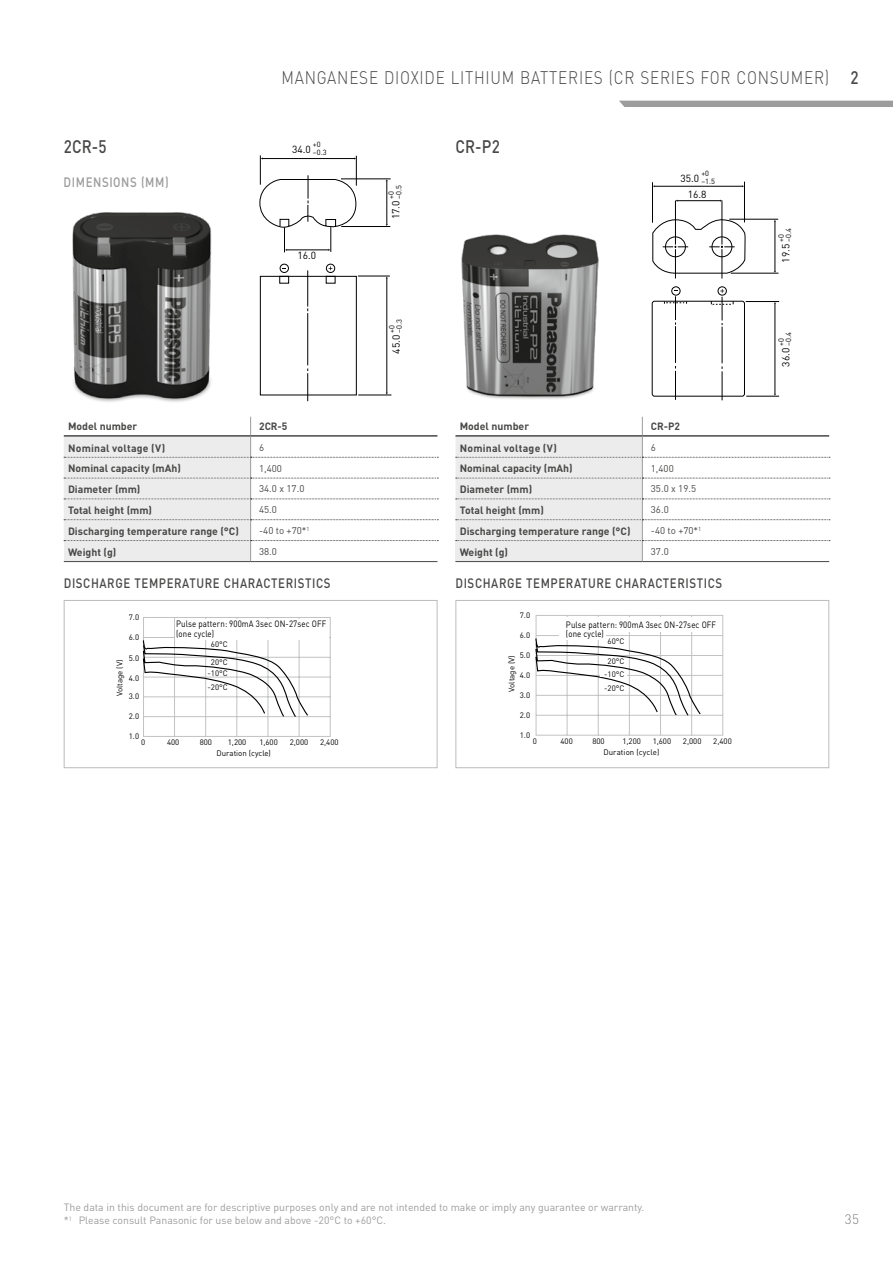
<style>
.page{position:relative;width:893px;height:1263px;background:#fff}
.page>*{position:absolute;margin:0;border:0;box-sizing:border-box;transform-origin:0 0}
.t1{font:300 18px "DIN";letter-spacing:.05em;color:#484847;scale:.85 1}
.t2{font:500 18px "DIN";letter-spacing:.01em;color:#484847;scale:.85 1}
.t3{font:500 13.5px "DIN";letter-spacing:.05em;color:#484847;scale:.85 1}
.t4{font:500 13.5px "DIN";letter-spacing:.05em;color:#9c9c9d;scale:.85 1}
.t5{font:300 13.5px "DIN";color:#7d7d7d}
.t6{font:700 10.5px "DIN";color:#484847}
.t7{font:10.5px/13.5px "DIN";color:#9c9c9d}
.t8{font:700 10.5px "DIN";letter-spacing:.02em;color:#484847}
.t9{font:10.2px "DIN";color:#000}
.t10{font:9.75px "DIN";color:#484847}
.t11{font:9.15px/9.4px "DIN";letter-spacing:.015em;color:#000;scale:.87 1}
.t12{font:7.95px "DIN";color:#000}
.t13{font:7.8px/12.6px "DIN";color:#000;text-align:center}
.t14{font:7.5px/7.5px "DIN";color:#000}
</style>
<div class="page">
<svg style="left:64px;top:417px;width:374px;height:144px"></svg>
<hr style="left:64px;top:561px;width:187px;height:1px;background:#484847">
<hr style="left:251px;top:561px;width:186px;height:1px;background:#484847">
<svg style="left:455px;top:417px;width:375px;height:144px"></svg>
<hr style="left:455px;top:561px;width:187px;height:1px;background:#484847">
<hr style="left:642px;top:561px;width:187px;height:1px;background:#484847">
<svg style="left:535px;top:615px;width:188px;height:121px"></svg>
<div style="left:600px;top:670px;width:27px;height:7px;background:#fff"></div>
<div style="left:559px;top:617px;width:47px;height:22px;background:#fff"></div>
<div style="left:595px;top:617px;width:123px;height:14px;background:#fff"></div>
<div style="left:455px;top:600px;width:374px;height:168px;border:1px solid #bbbcbc"></div>
<svg style="left:142px;top:617px;width:189px;height:120px"></svg>
<div style="left:64px;top:600px;width:373px;height:168px;border:1px solid #bbbcbc"></div>
<div style="left:652px;top:301px;width:93px;height:96px;border:1px solid #000;border-radius:2px"></div>
<hr style="left:675px;top:326px;width:1px;height:37px;background:#000">
<svg style="left:675px;top:366px;width:1px;height:34px"></svg>
<hr style="left:722px;top:327px;width:1px;height:36px;background:#000">
<svg style="left:722px;top:366px;width:1px;height:34px"></svg>
<hr style="left:652px;top:182px;width:1px;height:41px;background:#000">
<hr style="left:744px;top:182px;width:1px;height:40px;background:#000">
<hr style="left:746px;top:301px;width:33px;height:1px;background:#000">
<hr style="left:746px;top:396px;width:33px;height:1px;background:#000">
<hr style="left:775px;top:303px;width:1px;height:91px;background:#000">
<hr style="left:654px;top:186px;width:89px;height:1px;background:#000">
<hr style="left:677px;top:200px;width:44px;height:1px;background:#000">
<hr style="left:775px;top:221px;width:1px;height:50px;background:#000">
<hr style="left:731px;top:273px;width:47px;height:1px;background:#000">
<hr style="left:729px;top:219px;width:49px;height:1px;background:#000">
<hr style="left:675px;top:201px;width:1px;height:44px;background:#000">
<hr style="left:722px;top:200px;width:1px;height:45px;background:#000">
<svg style="left:652px;top:219px;width:95px;height:59px"></svg>
<svg style="left:711px;top:289px;width:23px;height:36px"></svg>
<div style="left:718px;top:287px;width:9px;height:8px;border:1px solid #000;border-radius:50%"></div>
<svg style="left:664px;top:291px;width:23px;height:34px"></svg>
<div style="left:671px;top:287px;width:9px;height:8px;border:1px solid #000;border-radius:50%"></div>
<div style="left:260px;top:276px;width:97px;height:119px;border:1px solid #000"></div>
<hr style="left:260px;top:155px;width:1px;height:30px;background:#000">
<hr style="left:356px;top:156px;width:1px;height:30px;background:#000">
<hr style="left:358px;top:276px;width:32px;height:1px;background:#000">
<hr style="left:358px;top:395px;width:33px;height:1px;background:#000">
<hr style="left:307px;top:270px;width:1px;height:37px;background:#000">
<hr style="left:307px;top:313px;width:1px;height:52px;background:#000">
<svg style="left:307px;top:368px;width:1px;height:33px"></svg>
<hr style="left:262px;top:158px;width:93px;height:1px;background:#000">
<hr style="left:387px;top:278px;width:1px;height:115px;background:#000">
<hr style="left:341px;top:179px;width:50px;height:1px;background:#000">
<hr style="left:341px;top:226px;width:49px;height:1px;background:#000">
<hr style="left:387px;top:181px;width:1px;height:44px;background:#000">
<svg style="left:259px;top:175px;width:98px;height:77px"></svg>
<div style="left:326px;top:264px;width:9px;height:9px;border:1px solid #000;border-radius:50%"></div>
<svg style="left:279px;top:266px;width:57px;height:18px"></svg>
<div style="left:280px;top:264px;width:9px;height:9px;border:1px solid #000;border-radius:50%"></div>
<img style="left:72px;top:212px;width:140px;height:190px">
<img style="left:461px;top:234px;width:138px;height:165px">
<div style="left:619px;top:101px;width:274px;height:6px;background:#9c9c9d"></div>
<h1 class="t1" style="left:281px;top:67px;width:646px">MANGANESE DIOXIDE LITHIUM BATTERIES (CR SERIES FOR CONSUMER)</h1>
<h1 class="t2" style="left:64px;top:135px;width:52px">2CR-5</h1>
<p class="t14" style="left:313px;top:148px;width:15px">−0.3</p>
<h1 class="t2" style="left:455px;top:135px;width:54px">CR-P2</h1>
<p class="t14" style="left:313px;top:141px;width:9px">+0</p>
<p class="t9" style="left:292px;top:143px;width:20px">34.0</p>
<p class="t4" style="left:64px;top:173px;width:125px">DIMENSIONS (MM)</p>
<p class="t9" style="left:297px;top:249px;width:20px">16.0</p>
<p class="t14" style="left:387px;top:199px;width:15px;rotate:-90deg">+0 −0.5</p>
<p class="t9" style="left:389px;top:219px;width:20px;rotate:-90deg">17.0</p>
<p class="t14" style="left:388px;top:333px;width:15px;rotate:-90deg">+0 −0.3</p>
<p class="t9" style="left:390px;top:354px;width:20px;rotate:-90deg">45.0</p>
<p class="t9" style="left:680px;top:172px;width:20px">35.0</p>
<p class="t14" style="left:701px;top:170px;width:15px">+0 −1.5</p>
<p class="t9" style="left:688px;top:188px;width:20px">16.8</p>
<p class="t6" style="left:68px;top:419px;width:71px">Model number</p>
<p class="t6" style="left:259px;top:419px;width:30px">2CR-5</p>
<p class="t8" style="left:68px;top:441px;width:99px">Nominal voltage (V)</p>
<p class="t10" style="left:259px;top:441px;width:7px">6</p>
<p class="t6" style="left:68px;top:462px;width:114px">Nominal capacity (mAh)</p>
<p class="t10" style="left:259px;top:462px;width:24px">1,400</p>
<p class="t6" style="left:68px;top:482px;width:74px">Diameter (mm)</p>
<p class="t10" style="left:259px;top:483px;width:47px">34.0 x 17.0</p>
<p class="t6" style="left:68px;top:503px;width:86px">Total height (mm)</p>
<p class="t10" style="left:259px;top:504px;width:19px">45.0</p>
<p class="t6" style="left:68px;top:524px;width:172px">Discharging temperature range (°C)</p>
<p class="t10" style="left:259px;top:524px;width:52px">-40 to +70*<sup>1</sup></p>
<p class="t6" style="left:68px;top:545px;width:50px">Weight (g)</p>
<p class="t10" style="left:259px;top:545px;width:19px">38.0</p>
<p class="t6" style="left:460px;top:419px;width:71px">Model number</p>
<p class="t6" style="left:651px;top:419px;width:31px">CR-P2</p>
<p class="t8" style="left:460px;top:441px;width:99px">Nominal voltage (V)</p>
<p class="t10" style="left:651px;top:441px;width:7px">6</p>
<p class="t6" style="left:460px;top:462px;width:114px">Nominal capacity (mAh)</p>
<p class="t10" style="left:651px;top:462px;width:24px">1,400</p>
<p class="t6" style="left:460px;top:482px;width:74px">Diameter (mm)</p>
<p class="t10" style="left:651px;top:483px;width:47px">35.0 x 19.5</p>
<p class="t6" style="left:460px;top:503px;width:86px">Total height (mm)</p>
<p class="t10" style="left:651px;top:504px;width:19px">36.0</p>
<p class="t6" style="left:460px;top:524px;width:172px">Discharging temperature range (°C)</p>
<p class="t10" style="left:651px;top:524px;width:52px">-40 to +70*<sup>1</sup></p>
<p class="t6" style="left:460px;top:545px;width:50px">Weight (g)</p>
<p class="t10" style="left:651px;top:545px;width:19px">37.0</p>
<p class="t3" style="left:64px;top:575px;width:315px">DISCHARGE TEMPERATURE CHARACTERISTICS</p>
<p class="t3" style="left:455px;top:575px;width:315px">DISCHARGE TEMPERATURE CHARACTERISTICS</p>
<p class="t13" style="left:129px;top:611px;width:12px">7.0</p>
<p class="t13" style="left:129px;top:631px;width:12px">6.0</p>
<p class="t13" style="left:129px;top:651px;width:12px">5.0</p>
<p class="t13" style="left:129px;top:672px;width:12px">4.0</p>
<p class="t13" style="left:129px;top:690px;width:12px">3.0</p>
<p class="t13" style="left:129px;top:710px;width:12px">2.0</p>
<p class="t13" style="left:129px;top:730px;width:12px">1.0</p>
<p class="t11" style="left:176px;top:619px;width:174px">Pulse pattern: 900mA 3sec ON-27sec OFF (one cycle)</p>
<p class="t13" style="left:211px;top:637px;width:18px">60°C</p>
<p class="t13" style="left:208px;top:657px;width:22px;line-height:10.4px">20°C -10°C</p>
<p class="t13" style="left:113px;top:696px;width:38px;rotate:-90deg">Voltage (V)</p>
<p class="t13" style="left:208px;top:681px;width:22px">-20°C</p>
<p class="t13" style="left:141px;top:736px;width:6px">0</p>
<p class="t13" style="left:167px;top:736px;width:14px">400</p>
<p class="t13" style="left:200px;top:736px;width:14px">800</p>
<p class="t13" style="left:228px;top:736px;width:20px">1,200</p>
<p class="t13" style="left:259px;top:736px;width:20px">1,600</p>
<p class="t13" style="left:290px;top:736px;width:20px">2,000</p>
<p class="t13" style="left:320px;top:736px;width:20px">2,400</p>
<p class="t13" style="left:520px;top:609px;width:12px">7.0</p>
<p class="t13" style="left:520px;top:629px;width:12px">6.0</p>
<p class="t13" style="left:520px;top:649px;width:12px">5.0</p>
<p class="t13" style="left:520px;top:669px;width:12px">4.0</p>
<p class="t13" style="left:520px;top:688px;width:12px">3.0</p>
<p class="t13" style="left:520px;top:708px;width:12px">2.0</p>
<p class="t13" style="left:520px;top:728px;width:12px">1.0</p>
<p class="t11" style="left:566px;top:619px;width:174px">Pulse pattern: 900mA 3sec ON-27sec OFF (one cycle)</p>
<p class="t13" style="left:608px;top:634px;width:18px">60°C</p>
<p class="t13" style="left:604px;top:655px;width:22px">20°C -10°C</p>
<p class="t13" style="left:505px;top:692px;width:38px;rotate:-90deg">Voltage (V)</p>
<p class="t13" style="left:604px;top:682px;width:22px">-20°C</p>
<p class="t13" style="left:533px;top:735px;width:6px">0</p>
<p class="t13" style="left:560px;top:735px;width:14px">400</p>
<p class="t13" style="left:592px;top:735px;width:14px">800</p>
<p class="t13" style="left:622px;top:735px;width:20px">1,200</p>
<p class="t13" style="left:653px;top:735px;width:20px">1,600</p>
<p class="t13" style="left:683px;top:735px;width:20px">2,000</p>
<p class="t13" style="left:713px;top:735px;width:20px">2,400</p>
<p class="t12" style="left:216px;top:748px;width:56px">Duration (cycle)</p>
<p class="t12" style="left:603px;top:747px;width:58px">Duration (cycle)</p>
<p class="t14" style="left:777px;top:242px;width:15px;rotate:-90deg">+0 −0.4</p>
<p class="t9" style="left:779px;top:263px;width:20px;rotate:-90deg">19.5</p>
<p class="t14" style="left:777px;top:346px;width:15px;rotate:-90deg">+0 −0.4</p>
<p class="t9" style="left:779px;top:367px;width:20px;rotate:-90deg">36.0</p>
<h1 class="t2" style="left:850px;top:66px;width:11px">2</h1>
<p class="t7" style="left:64px;top:1200px;width:582px">The data in this document are for descriptive purposes only and are not intended to make or imply any guarantee or warranty. *<sup>1</sup> Please consult Panasonic for use below and above -20°C to +60°C.</p>
<p class="t5" style="left:845px;top:1211px;width:16px">35</p>
</div>
